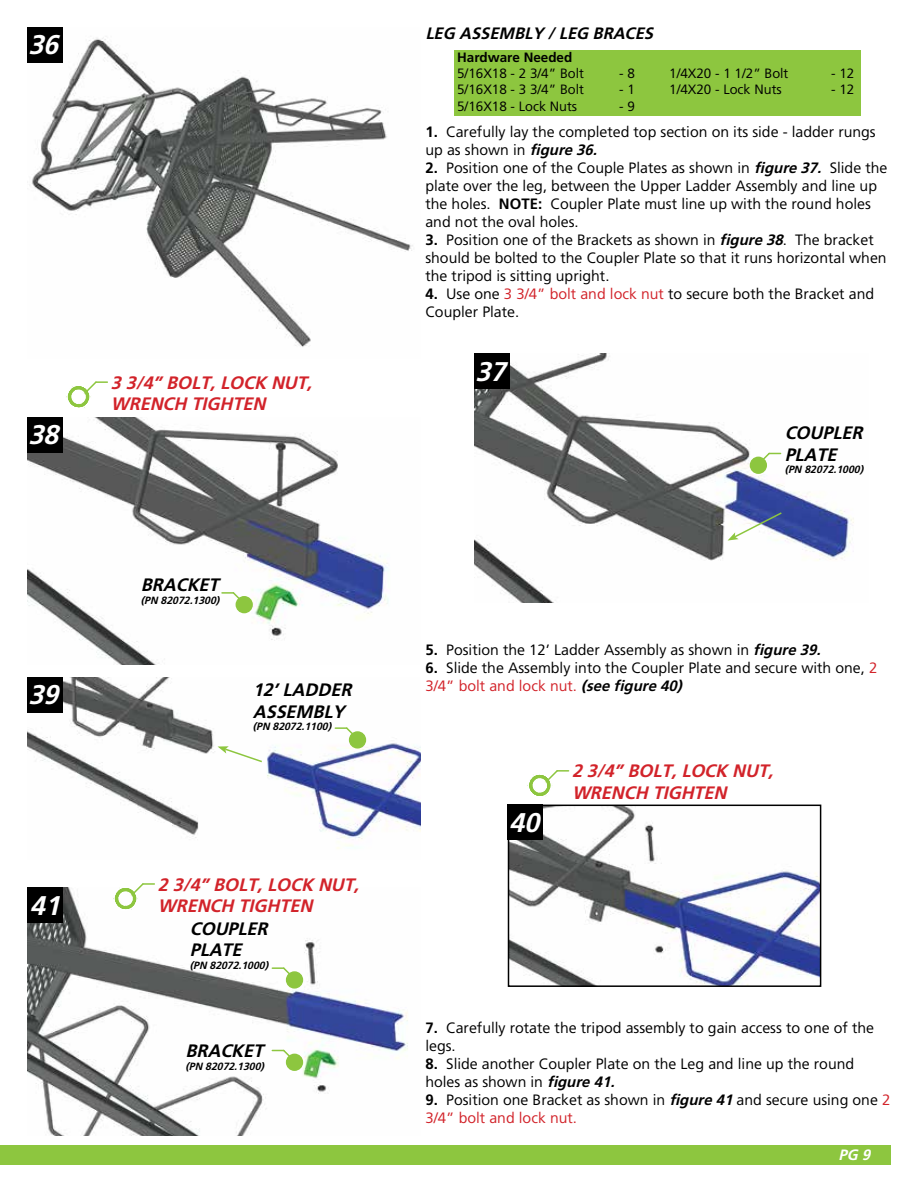
<style>
.page{position:relative;width:918px;height:1188px;background:#fff}
.page>*{position:absolute;margin:0;border:0;box-sizing:border-box;transform-origin:0 0}
.t1{font:italic 700 27px "Weissach";color:#fff}
.t2{font:italic 700 18px/21.6px "Weissach";color:#d2232a}
.t3{font:italic 700 18px/21.6px "Weissach";color:#000}
.t4{font:italic 700 16.5px "Weissach";color:#000}
.t5{font:15px/18px "Weissach";color:#000}
.t6{font:italic 700 15px "Weissach";color:#fff}
.t7{font:13.5px "Weissach";color:#000}
.t8{font:700 13.5px "Weissach";color:#000}
.t9{font:italic 700 10.5px "Weissach";color:#000}
.s1{font-weight:700}
.s2{font-weight:700;font-style:italic}
.s3{color:#d2232a}
</style>
<div class="page">
<div style="left:0;top:1145px;width:891px;height:20px;background:#8dc63f"></div>
<img style="left:27px;top:27px;width:386px;height:320px">
<div style="left:27px;top:27px;width:35px;height:35px;background:#000"></div>
<img style="left:27px;top:417px;width:362px;height:248px">
<div style="left:27px;top:417px;width:35px;height:36px;background:#000"></div>
<svg style="left:66px;top:381px;width:41px;height:27px"></svg>
<div style="left:236px;top:597px;width:16px;height:16px;background:#8dc63f;border-radius:50%"></div>
<div style="left:236px;top:596px;width:17px;height:17px;border:2px solid #8dc63f;border-radius:50%"></div>
<svg style="left:222px;top:591px;width:24px;height:15px"></svg>
<svg style="left:527px;top:770px;width:42px;height:27px"></svg>
<img style="left:511px;top:808px;width:307px;height:176px">
<div style="left:508px;top:805px;width:313px;height:182px;border:2px solid #000"></div>
<div style="left:508px;top:805px;width:35px;height:35px;background:#000"></div>
<img style="left:27px;top:888px;width:381px;height:247px">
<div style="left:27px;top:888px;width:35px;height:35px;background:#000"></div>
<div style="left:287px;top:972px;width:15px;height:16px;background:#8dc63f;border-radius:50%"></div>
<div style="left:286px;top:971px;width:17px;height:18px;border:2px solid #8dc63f;border-radius:50%"></div>
<svg style="left:272px;top:966px;width:25px;height:15px"></svg>
<div style="left:287px;top:1054px;width:15px;height:16px;background:#8dc63f;border-radius:50%"></div>
<div style="left:286px;top:1054px;width:17px;height:17px;border:2px solid #8dc63f;border-radius:50%"></div>
<svg style="left:272px;top:1048px;width:25px;height:16px"></svg>
<svg style="left:112px;top:883px;width:42px;height:27px"></svg>
<img style="left:27px;top:677px;width:394px;height:172px">
<svg style="left:218px;top:746px;width:46px;height:17px"></svg>
<div style="left:27px;top:677px;width:35px;height:36px;background:#000"></div>
<div style="left:350px;top:732px;width:15px;height:16px;background:#8dc63f;border-radius:50%"></div>
<div style="left:349px;top:731px;width:17px;height:18px;border:2px solid #8dc63f;border-radius:50%"></div>
<svg style="left:335px;top:726px;width:25px;height:15px"></svg>
<img style="left:474px;top:354px;width:380px;height:248px">
<div style="left:474px;top:354px;width:36px;height:35px;background:#000"></div>
<div style="left:750px;top:457px;width:16px;height:16px;background:#8dc63f;border-radius:50%"></div>
<div style="left:750px;top:457px;width:17px;height:17px;border:2px solid #8dc63f;border-radius:50%"></div>
<svg style="left:756px;top:451px;width:25px;height:15px"></svg>
<svg style="left:728px;top:511px;width:55px;height:30px"></svg>
<div style="left:455px;top:50px;width:406px;height:66px;background:#8dc63f"></div>
<h1 class="t1" style="left:28px;top:29px;width:31px">36</h1>
<h1 class="t1" style="left:28px;top:419px;width:31px">38</h1>
<p class="t2" style="left:111px;top:372px;width:203px">3 3/4” BOLT, LOCK NUT,<br>WRENCH TIGHTEN</p>
<p class="t3" style="left:141px;top:574px;width:79px">BRACKET</p>
<p class="t9" style="left:141px;top:594px;width:80px">(PN 82072.1300)</p>
<h1 class="t1" style="left:28px;top:679px;width:31px">39</h1>
<p class="t3" style="left:253px;top:679px;width:100px">12’ LADDER<br>ASSEMBLY</p>
<p class="t9" style="left:253px;top:720px;width:80px">(PN 82072.1100)</p>
<h1 class="t1" style="left:30px;top:890px;width:31px">41</h1>
<p class="t2" style="left:158px;top:873px;width:203px">2 3/4” BOLT, LOCK NUT,<br>WRENCH TIGHTEN</p>
<p class="t3" style="left:190px;top:917px;width:79px">COUPLER<br>PLATE</p>
<p class="t9" style="left:190px;top:959px;width:80px">(PN 82072.1000)</p>
<p class="t3" style="left:185px;top:1040px;width:79px">BRACKET</p>
<p class="t9" style="left:185px;top:1060px;width:80px">(PN 82072.1300)</p>
<p class="t4" style="left:425px;top:24px;width:229px">LEG ASSEMBLY / LEG BRACES</p>
<p class="t8" style="left:457px;top:50px;width:117px">Hardware Needed</p>
<p class="t7" style="left:457px;top:66px;width:128px">5/16X18 - 2 3/4” Bolt</p>
<p class="t7" style="left:619px;top:66px;width:17px">- 8</p>
<p class="t7" style="left:457px;top:82px;width:128px">5/16X18 - 3 3/4” Bolt</p>
<p class="t7" style="left:619px;top:82px;width:17px">- 1</p>
<p class="t7" style="left:457px;top:98px;width:122px">5/16X18 - Lock Nuts</p>
<p class="t7" style="left:619px;top:98px;width:17px">- 9</p>
<p class="t7" style="left:669px;top:66px;width:121px">1/4X20 - 1 1/2” Bolt</p>
<p class="t7" style="left:831px;top:66px;width:25px">- 12</p>
<p class="t7" style="left:669px;top:82px;width:114px">1/4X20 - Lock Nuts</p>
<p class="t7" style="left:831px;top:82px;width:25px">- 12</p>
<p class="t5" style="left:425px;top:122px;width:452px"><span class="s1">1.</span> Carefully lay the completed top section on its side - ladder rungs up as shown in <span class="s2">figure 36.</span></p>
<p class="t5" style="left:425px;top:158px;width:464px"><span class="s1">2.</span> Position one of the Couple Plates as shown in <span class="s2">figure 37.</span> Slide the plate over the leg, between the Upper Ladder Assembly and line up the holes. <span class="s1">NOTE:</span> Coupler Plate must line up with the round holes and not the oval holes.</p>
<p class="t5" style="left:425px;top:230px;width:463px"><span class="s1">3.</span> Position one of the Brackets as shown in <span class="s2">figure 38</span>. The bracket should be bolted to the Coupler Plate so that it runs horizontal when the tripod is sitting upright.</p>
<p class="t5" style="left:425px;top:284px;width:450px"><span class="s1">4.</span> Use one <span class="s3">3 3/4” bolt and lock nut</span> to secure both the Bracket and<br>Coupler Plate.</p>
<h1 class="t1" style="left:476px;top:355px;width:31px">37</h1>
<p class="t3" style="left:785px;top:422px;width:79px">COUPLER<br>PLATE</p>
<p class="t9" style="left:785px;top:464px;width:80px">(PN 82072.1000)</p>
<p class="t5" style="left:425px;top:641px;width:397px"><span class="s1">5.</span> Position the 12’ Ladder Assembly as shown in <span class="s2">figure 39.</span></p>
<p class="t5" style="left:425px;top:659px;width:454px"><span class="s1">6.</span> Slide the Assembly into the Coupler Plate and secure with one, <span class="s3">2<br>3/4” bolt and lock nut.</span> <span class="s2">(see figure 40)</span></p>
<h1 class="t1" style="left:509px;top:806px;width:31px">40</h1>
<p class="t2" style="left:572px;top:760px;width:203px">2 3/4” BOLT, LOCK NUT,<br>WRENCH TIGHTEN</p>
<p class="t5" style="left:425px;top:1018px;width:450px"><span class="s1">7.</span> Carefully rotate the tripod assembly to gain access to one of the legs.</p>
<p class="t5" style="left:425px;top:1054px;width:430px"><span class="s1">8.</span> Slide another Coupler Plate on the Leg and line up the round holes as shown in <span class="s2">figure 41.</span></p>
<p class="t5" style="left:425px;top:1090px;width:466px"><span class="s1">9.</span> Position one Bracket as shown in <span class="s2">figure 41</span> and secure using one <span class="s3">2<br>3/4” bolt and lock nut.</span></p>
<p class="t6" style="left:838px;top:1146px;width:33px">PG 9</p>
</div>
